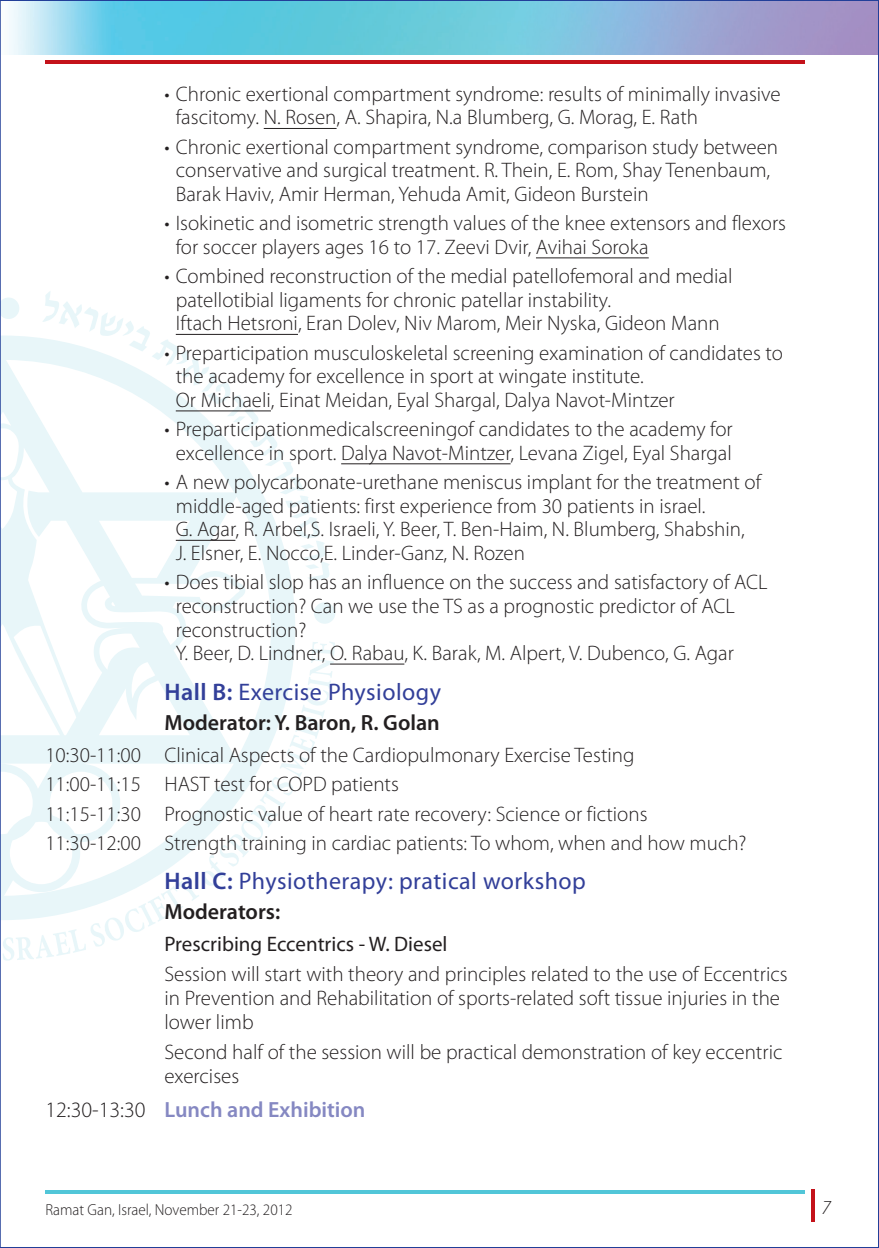
<style>
.page{position:relative;width:879px;height:1248px;background:#fff}
.page>*{position:absolute;margin:0;border:0;box-sizing:border-box;transform-origin:0 0}
.t1{font:24px "Myriad Pro";letter-spacing:.02em;color:#323f99}
.t2{font:600 22px "Myriad Pro";color:#231f20}
.t3{font:600 22px "Myriad Pro";color:#8588c2}
.t4{font:300 21px/23.6px "Myriad Pro";color:#231f20}
.t5{font:21px "Myriad Pro";color:#231f20}
.t6{font:italic 300 20px "Myriad Pro";color:#231f20}
.t7{font:300 16px "Myriad Pro";color:#231f20;scale:.95 1}
.s1{font-weight:600}
.s2{font-weight:300;color:#231f20}
</style>
<div class="page">
<img style="left:335px;top:2px;width:542px;height:52px">
<hr style="left:45px;top:60px;width:760px;height:4px;background:#c4121a">
<svg style="left:335px;top:1190px;width:470px;height:3px"></svg>
<hr style="left:811px;top:1189px;width:4px;height:32px;background:#c4121a">
<hr style="left:264px;top:128px;width:72px;height:1px;background:#231f20">
<hr style="left:536px;top:257px;width:113px;height:1px;background:#231f20">
<hr style="left:341px;top:463px;width:169px;height:1px;background:#231f20">
<hr style="left:330px;top:663px;width:74px;height:1px;background:#231f20">
<svg style="left:2px;top:2px;width:333px;height:1192px"></svg>
<p class="t4" style="left:176px;top:82px;width:606px;text-indent:-11px">• Chronic exertional compartment syndrome: results of minimally invasive fascitomy. N. Rosen, A. Shapira, N.a Blumberg, G. Morag, E. Rath</p>
<p class="t4" style="left:176px;top:135px;width:604px;text-indent:-11px">• Chronic exertional compartment syndrome, comparison study between conservative and surgical treatment. R. Thein, E. Rom, Shay Tenenbaum,<br>Barak Haviv, Amir Herman, Yehuda Amit, Gideon Burstein</p>
<p class="t4" style="left:176px;top:211px;width:612px;text-indent:-11px">• Isokinetic and isometric strength values of the knee extensors and flexors for soccer players ages 16 to 17. Zeevi Dvir, Avihai Soroka</p>
<p class="t4" style="left:176px;top:264px;width:558px;text-indent:-11px">• Combined reconstruction of the medial patellofemoral and medial patellotibial ligaments for chronic patellar instability.<br>Iftach Hetsroni, Eran Dolev, Niv Marom, Meir Nyska, Gideon Mann</p>
<p class="t4" style="left:176px;top:341px;width:609px;text-indent:-11px">• Preparticipation musculoskeletal screening examination of candidates to the academy for excellence in sport at wingate institute.<br>Or Michaeli, Einat Meidan, Eyal Shargal, Dalya Navot-Mintzer</p>
<p class="t4" style="left:164px;top:417px;width:570px;text-align:center">• Preparticipationmedicalscreeningof candidates to the academy for excellence in sport. Dalya Navot-Mintzer, Levana Zigel, Eyal Shargal</p>
<p class="t4" style="left:176px;top:470px;width:587px;text-indent:-11px">• A new polycarbonate-urethane meniscus implant for the treatment of middle-aged patients: first experience from 30 patients in israel.<br>G. Agar, R. Arbel,S. Israeli, Y. Beer, T. Ben-Haim, N. Blumberg, Shabshin,<br>J. Elsner, E. Nocco,E. Linder-Ganz, N. Rozen</p>
<p class="t4" style="left:176px;top:570px;width:593px;text-indent:-11px">• Does tibial slop has an influence on the success and satisfactory of ACL reconstruction? Can we use the TS as a prognostic predictor of ACL reconstruction?<br>Y. Beer, D. Lindner, O. Rabau, K. Barak, M. Alpert, V. Dubenco, G. Agar</p>
<p class="t1" style="left:164px;top:677px;width:278px"><span class="s1">Hall B:</span> Exercise Physiology</p>
<p class="t2" style="left:164px;top:708px;width:277px">Moderator: Y. Baron, R. Golan</p>
<p class="t4" style="left:45px;top:740px;width:703px;line-height:29.2px">10:30-11:00 Clinical Aspects of the Cardiopulmonary Exercise Testing<br>11:00-11:15 HAST test for COPD patients<br>11:15-11:30 Prognostic value of heart rate recovery: Science or fictions 11:30-12:00 Strength training in cardiac patients: To whom, when and how much?</p>
<p class="t1" style="left:164px;top:866px;width:423px"><span class="s1">Hall C:</span> Physiotherapy: pratical workshop</p>
<p class="t2" style="left:164px;top:897px;width:117px">Moderators:</p>
<p class="t5" style="left:164px;top:931px;width:284px">Prescribing Eccentrics - W. Diesel</p>
<p class="t4" style="left:164px;top:961px;width:625px">Session will start with theory and principles related to the use of Eccentrics in Prevention and Rehabilitation of sports-related soft tissue injuries in the lower limb</p>
<p class="t4" style="left:164px;top:1039px;width:619px">Second half of the session will be practical demonstration of key eccentric exercises</p>
<p class="t3" style="left:45px;top:1095px;width:322px"><span class="s2">12:30-13:30</span> Lunch and Exhibition</p>
<p class="t7" style="left:45px;top:1199px;width:262px">Ramat Gan, Israel, November 21-23, 2012</p>
<p class="t6" style="left:821px;top:1194px;width:11px">7</p>
</div>
